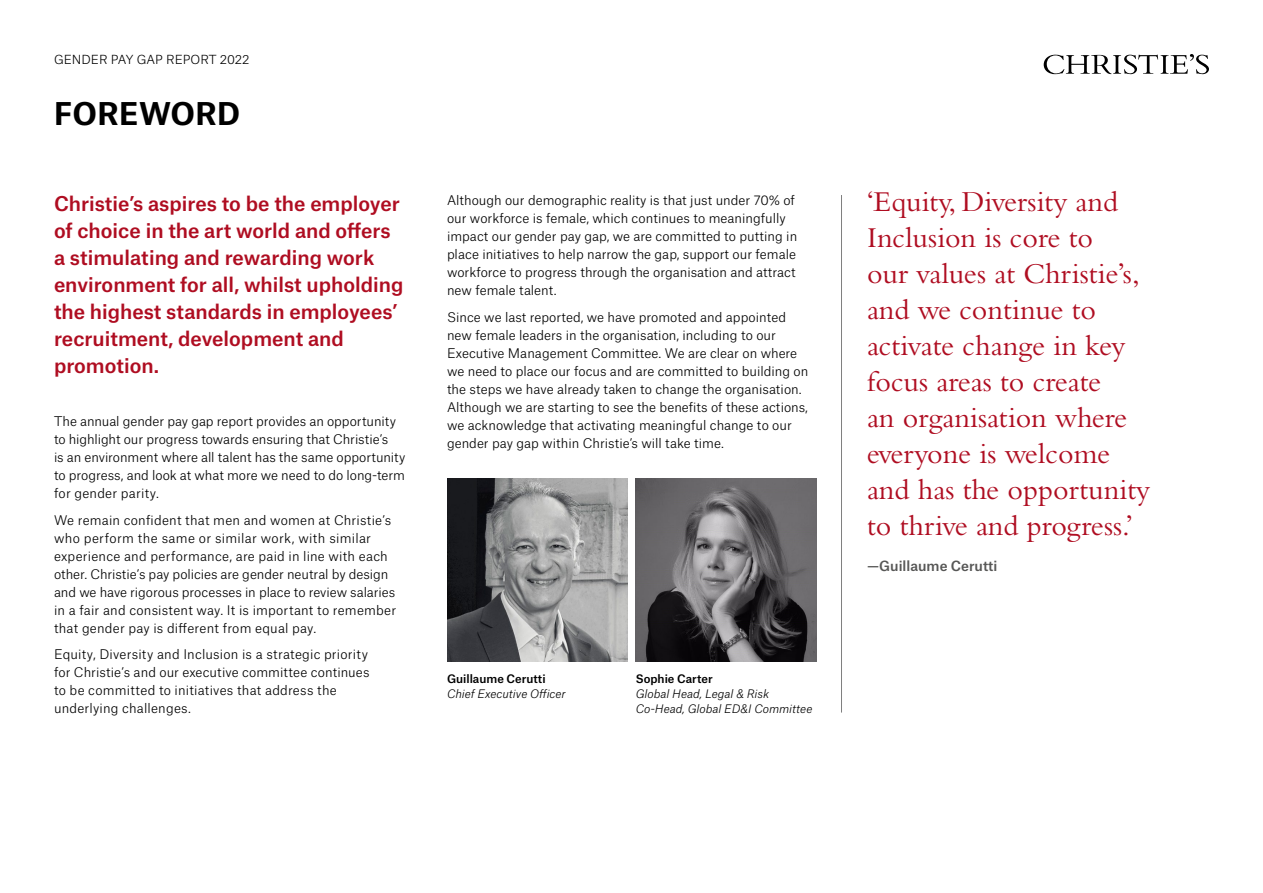
<style>
.page{position:relative;width:1263px;height:893px;background:#fff}
.page>*{position:absolute;margin:0;border:0;box-sizing:border-box;transform-origin:0 0}
.t1{font:30px/36px "Ch N Bembo";color:#af0d21}
.t2{font:700 30px "Atlas Grotesk";letter-spacing:.01em;color:#000}
.t3{font:500 19.5px/27px "Atlas Grotesk";color:#af0d21}
.t4{font:500 13.5px "Atlas Grotesk";color:#575756}
.t5{font:300 12.75px/18px "Atlas Grotesk";color:#000}
.t6{font:300 12px "Atlas Grotesk";color:#000}
.t7{font:italic 300 11.25px/15px "Atlas Grotesk";color:#000}
.t8{font:500 11.25px "Atlas Grotesk";color:#000}
</style>
<div class="page">
<svg style="left:1044px;top:54px;width:165px;height:20px"></svg>
<img style="left:447px;top:478px;width:181px;height:183px">
<hr style="left:841px;top:195px;width:1px;height:518px;background:#808080">
<img style="left:635px;top:478px;width:181px;height:183px">
<p class="t6" style="left:54px;top:50px;width:197px">GENDER PAY GAP REPORT 2022</p>
<h1 class="t2" style="left:54px;top:89px;width:188px">FOREWORD</h1>
<h2 class="t3" style="left:54px;top:188px;width:351px">Christie’s aspires to be the employer of choice in the art world and offers a stimulating and rewarding work environment for all, whilst upholding the highest standards in employees’ recruitment, development and promotion.</h2>
<p class="t5" style="left:54px;top:411px;width:353px">The annual gender pay gap report provides an opportunity to highlight our progress towards ensuring that Christie’s<br>is an environment where all talent has the same opportunity to progress, and look at what more we need to do long-term for gender parity.</p>
<p class="t5" style="left:54px;top:510px;width:344px">We remain confident that men and women at Christie’s who perform the same or similar work, with similar experience and performance, are paid in line with each other. Christie’s pay policies are gender neutral by design and we have rigorous processes in place to review salaries in a fair and consistent way. It is important to remember that gender pay is different from equal pay.</p>
<p class="t5" style="left:54px;top:644px;width:317px">Equity, Diversity and Inclusion is a strategic priority for Christie’s and our executive committee continues to be committed to initiatives that address the underlying challenges.</p>
<p class="t5" style="left:447px;top:190px;width:352px">Although our demographic reality is that just under 70% of our workforce is female, which continues to meaningfully impact our gender pay gap, we are committed to putting in place initiatives to help narrow the gap, support our female workforce to progress through the organisation and attract new female talent.</p>
<p class="t5" style="left:447px;top:307px;width:363px">Since we last reported, we have promoted and appointed new female leaders in the organisation, including to our Executive Management Committee. We are clear on where we need to place our focus and are committed to building on the steps we have already taken to change the organisation.<br>Although we are starting to see the benefits of these actions, we acknowledge that activating meaningful change to our gender pay gap within Christie’s will take time.</p>
<p class="t8" style="left:447px;top:669px;width:100px">Guillaume Cerutti</p>
<p class="t7" style="left:447px;top:685px;width:120px">Chief Executive Officer</p>
<p class="t8" style="left:636px;top:669px;width:78px">Sophie Carter</p>
<p class="t7" style="left:636px;top:685px;width:178px">Global Head, Legal &amp; Risk<br>Co-Head, Global ED&amp;I Committee</p>
<h1 class="t1" style="left:867px;top:183px;width:284px">‘Equity, Diversity and<br>Inclusion is core to<br>our values at Christie’s, and we continue to activate change in key focus areas to create<br>an organisation where everyone is welcome and has the opportunity to thrive and progress.’</h1>
<p class="t4" style="left:867px;top:555px;width:132px">—Guillaume Cerutti</p>
</div>
